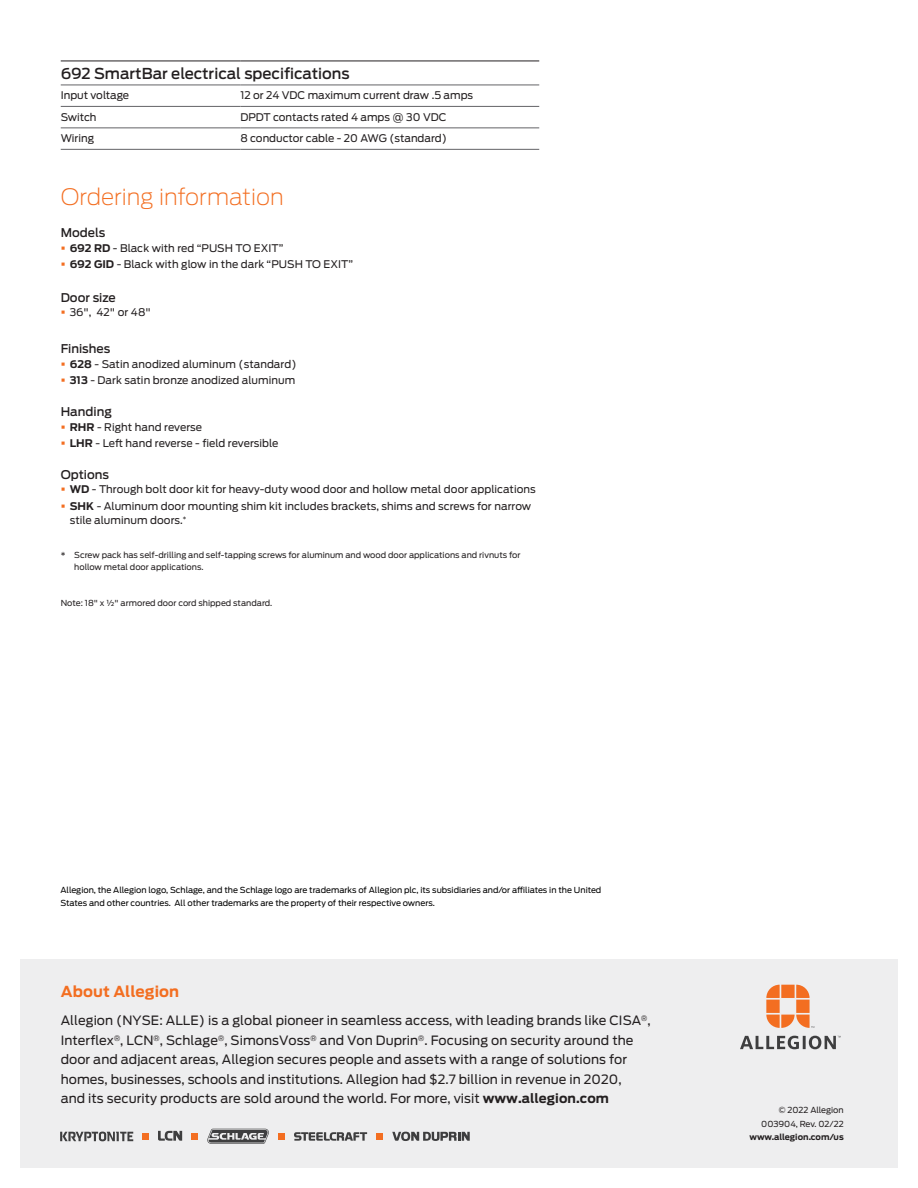
<style>
.page{position:relative;width:918px;height:1188px;background:#fff}
.page>*{position:absolute;margin:0;border:0;box-sizing:border-box;transform-origin:0 0}
.Section_subhead_15_1{font:200 22.5px "Antenna";color:#f36e21}
.Chart_Subhead_10_12{font:500 15px "Antenna";color:#231f20}
.t1{font:700 15px "Antenna";letter-spacing:.01em;color:#f36e21}
.t2{font:12.75px/19.5px "Antenna";letter-spacing:.005em;color:#231f20}
.Options_Subhead_7_10{font:500 12px "Antenna";color:#231f20}
.Chart_text_7_10pt{font:10.5px/14.2px "Antenna";letter-spacing:.005em;color:#231f20}
.Legal_5_5_9pt{font:8.25px/13.5px "Antenna";color:#000}
.Note_with___5_5_7_5p{font:8.25px/11.2px "Antenna";color:#231f20}
.Back_cover_informati{font:8.25px "Antenna";color:#231f20}
.Back_cover_informati-2{font:700 8.25px "Antenna";color:#231f20}
.s1{color:#f36e21}
.s2{font-weight:700}
</style>
<div class="page">
<div style="left:20px;top:959px;width:878px;height:209px;background:#eeeeef"></div>
<svg style="left:158px;top:1131px;width:24px;height:10px"></svg>
<div style="left:142px;top:1133px;width:7px;height:6px;background:#f36e21"></div>
<svg style="left:192px;top:1133px;width:6px;height:6px"></svg>
<svg style="left:392px;top:1132px;width:78px;height:9px"></svg>
<svg style="left:207px;top:1129px;width:62px;height:15px"></svg>
<svg style="left:294px;top:1132px;width:73px;height:9px"></svg>
<div style="left:278px;top:1133px;width:7px;height:6px;background:#f36e21"></div>
<svg style="left:377px;top:1133px;width:6px;height:6px"></svg>
<svg style="left:60px;top:1132px;width:73px;height:9px"></svg>
<svg style="left:766px;top:985px;width:48px;height:43px"></svg>
<svg style="left:740px;top:1036px;width:101px;height:13px"></svg>
<hr style="left:61px;top:61px;width:179px;height:1px;background:#231f20">
<hr style="left:240px;top:61px;width:299px;height:1px;background:#231f20">
<hr style="left:61px;top:85px;width:179px;height:1px;background:#636366">
<hr style="left:240px;top:85px;width:299px;height:1px;background:#636366">
<hr style="left:61px;top:106px;width:179px;height:1px;background:#636366">
<hr style="left:240px;top:106px;width:299px;height:1px;background:#636366">
<hr style="left:61px;top:128px;width:179px;height:1px;background:#636366">
<hr style="left:240px;top:128px;width:299px;height:1px;background:#636366">
<hr style="left:61px;top:149px;width:179px;height:1px;background:#636366">
<hr style="left:240px;top:149px;width:299px;height:1px;background:#636366">
<p class="Chart_Subhead_10_12" style="left:61px;top:63px;width:291px">692 SmartBar electrical specifications</p>
<p class="Chart_text_7_10pt" style="left:61px;top:88px;width:70px">Input voltage</p>
<p class="Chart_text_7_10pt" style="left:240px;top:88px;width:234px">12 or 24 VDC maximum current draw .5 amps</p>
<p class="Chart_text_7_10pt" style="left:61px;top:110px;width:37px">Switch</p>
<p class="Chart_text_7_10pt" style="left:240px;top:110px;width:208px">DPDT contacts rated 4 amps @ 30 VDC</p>
<p class="Chart_text_7_10pt" style="left:61px;top:131px;width:35px">Wiring</p>
<p class="Chart_text_7_10pt" style="left:240px;top:131px;width:208px">8 conductor cable - 20 AWG (standard)</p>
<p class="Section_subhead_15_1" style="left:61px;top:183px;width:224px">Ordering information</p>
<p class="Options_Subhead_7_10" style="left:61px;top:225px;width:46px">Models</p>
<p class="Chart_text_7_10pt" style="left:61px;top:241px;width:224px"><span class="s1">▪</span> <span class="s2">692 RD</span> - Black with red “PUSH TO EXIT”</p>
<p class="Chart_text_7_10pt" style="left:61px;top:257px;width:294px"><span class="s1">▪</span> <span class="s2">692 GID</span> - Black with glow in the dark “PUSH TO EXIT”</p>
<p class="Options_Subhead_7_10" style="left:61px;top:289px;width:57px">Door size</p>
<p class="Chart_text_7_10pt" style="left:61px;top:305px;width:92px"><span class="s1">▪</span> 36", 42" or 48"</p>
<p class="Options_Subhead_7_10" style="left:61px;top:341px;width:51px">Finishes</p>
<p class="Chart_text_7_10pt" style="left:61px;top:357px;width:237px"><span class="s1">▪</span> <span class="s2">628</span> - Satin anodized aluminum (standard)</p>
<p class="Chart_text_7_10pt" style="left:61px;top:373px;width:236px"><span class="s1">▪</span> <span class="s2">313</span> - Dark satin bronze anodized aluminum</p>
<p class="Options_Subhead_7_10" style="left:61px;top:404px;width:53px">Handing</p>
<p class="Chart_text_7_10pt" style="left:61px;top:419px;width:143px"><span class="s1">▪</span> <span class="s2">RHR</span> - Right hand reverse</p>
<p class="Chart_text_7_10pt" style="left:61px;top:436px;width:219px"><span class="s1">▪</span> <span class="s2">LHR</span> - Left hand reverse - field reversible</p>
<p class="Options_Subhead_7_10" style="left:61px;top:467px;width:50px">Options</p>
<p class="Chart_text_7_10pt" style="left:61px;top:482px;width:477px"><span class="s1">▪</span> <span class="s2">WD</span> - Through bolt door kit for heavy-duty wood door and hollow metal door applications</p>
<p class="Chart_text_7_10pt" style="left:70px;top:499px;width:463px;text-indent:-9px"><span class="s1">▪</span> <span class="s2">SHK</span> - Aluminum door mounting shim kit includes brackets, shims and screws for narrow stile aluminum doors.<sup>*</sup></p>
<p class="Note_with___5_5_7_5p" style="left:74px;top:550px;width:448px;text-indent:-14px">* Screw pack has self-drilling and self-tapping screws for aluminum and wood door applications and rivnuts for hollow metal door applications.</p>
<p class="Note_with___5_5_7_5p" style="left:61px;top:597px;width:213px">Note: 18" x ½" armored door cord shipped standard.</p>
<p class="Legal_5_5_9pt" style="left:61px;top:883px;width:542px">Allegion, the Allegion logo, Schlage, and the Schlage logo are trademarks of Allegion plc, its subsidiaries and/or affiliates in the United<br>States and other countries. All other trademarks are the property of their respective owners.</p>
<h2 class="t1" style="left:61px;top:981px;width:120px">About Allegion</h2>
<p class="t2" style="left:61px;top:1011px;width:591px">Allegion (NYSE: ALLE) is a global pioneer in seamless access, with leading brands like CISA<sup>®</sup>, Interflex<sup>®</sup>, LCN<sup>®</sup>, Schlage<sup>®</sup>, SimonsVoss<sup>®</sup> and Von Duprin<sup>®</sup>. Focusing on security around the door and adjacent areas, Allegion secures people and assets with a range of solutions for homes, businesses, schools and institutions. Allegion had $2.7 billion in revenue in 2020,<br>and its security products are sold around the world. For more, visit <span class="s2">www.allegion.com</span></p>
<p class="Back_cover_informati" style="left:779px;top:1105px;width:67px">© 2022 Allegion</p>
<p class="Back_cover_informati" style="left:761px;top:1118px;width:84px">003904, Rev. 02/22</p>
<p class="Back_cover_informati-2" style="left:749px;top:1132px;width:96px">www.allegion.com/us</p>
</div>
